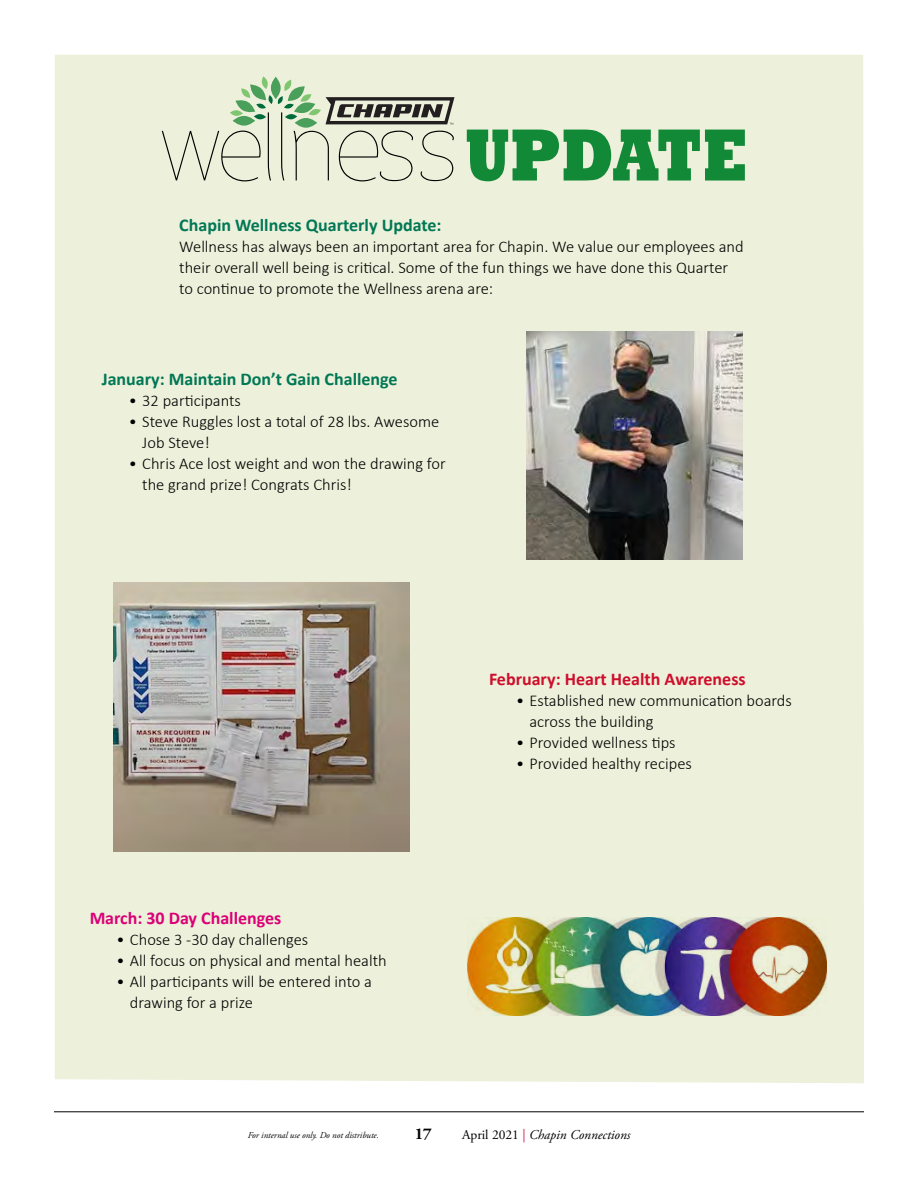
<style>
.page{position:relative;width:918px;height:1188px;background:#fff}
.page>*{position:absolute;margin:0;border:0;box-sizing:border-box;transform-origin:0 0}
.t1{font:800 75px "Rockwell";color:#139241;scale:.82 1}
.t2{font:700 18px "Calibri";color:#075}
.t3{font:700 18px "Calibri";color:#ce0e2d}
.t4{font:700 18px "Calibri";color:#ec008c}
.t5{font:300 16.5px/21px "Calibri";color:#000}
.t6{font:700 16.5px "Adobe Garamond Pro";color:#000}
.t7{font:italic 13.5px "Adobe Garamond Pro";color:#000}
.t8{font:italic 9px "Adobe Garamond Pro";color:#000}
.s1{font-style:normal}
.s2{font-style:normal;color:#d31245}
</style>
<div class="page">
<hr style="left:54px;top:1111px;width:810px;height:1px;background:#000">
<div style="left:55px;top:55px;width:809px;height:1028px;background:#edf0da"></div>
<svg style="left:162px;top:76px;width:292px;height:105px;background:#cfd5bf"></svg>
<img style="left:468px;top:918px;width:358px;height:97px">
<img style="left:114px;top:582px;width:295px;height:269px">
<img style="left:526px;top:332px;width:216px;height:227px">
<h1 class="t1" style="left:465px;top:112px;width:347px">UPDATE</h1>
<p class="t2" style="left:179px;top:214px;width:264px">Chapin Wellness Quarterly Update:</p>
<p class="t5" style="left:179px;top:235px;width:566px">Wellness has always been an important area for Chapin. We value our employees and their overall well being is critical. Some of the fun things we have done this Quarter to continue to promote the Wellness arena are:</p>
<p class="t2" style="left:102px;top:368px;width:297px">January: Maintain Don’t Gain Challenge</p>
<p class="t5" style="left:129px;top:389px;width:114px">• 32 participants</p>
<p class="t5" style="left:142px;top:410px;width:298px;text-indent:-14px">• Steve Ruggles lost a total of 28 lbs. Awesome<br>Job Steve!</p>
<p class="t5" style="left:142px;top:452px;width:305px;text-indent:-13px">• Chris Ace lost weight and won the drawing for the grand prize! Congrats Chris!</p>
<p class="t4" style="left:89px;top:906px;width:194px">March: 30 Day Challenges</p>
<p class="t5" style="left:116px;top:928px;width:193px">• Chose 3 -30 day challenges</p>
<p class="t5" style="left:116px;top:949px;width:272px">• All focus on physical and mental health</p>
<p class="t5" style="left:130px;top:970px;width:244px;text-indent:-13px">• All participants will be entered into a drawing for a prize</p>
<p class="t3" style="left:489px;top:668px;width:258px">February: Heart Health Awareness</p>
<p class="t5" style="left:529px;top:690px;width:264px;text-indent:-13px">• Established new communication boards across the building</p>
<p class="t5" style="left:516px;top:732px;width:161px">• Provided wellness tips</p>
<p class="t5" style="left:516px;top:753px;width:177px">• Provided healthy recipes</p>
<p class="t8" style="left:248px;top:1130px;width:133px">For internal use only. Do not distribute.</p>
<p class="t6" style="left:415px;top:1125px;width:19px">17</p>
<p class="t7" style="left:462px;top:1127px;width:170px"><span class="s1">April 2021</span> <span class="s2">|</span> Chapin Connections</p>
</div>
